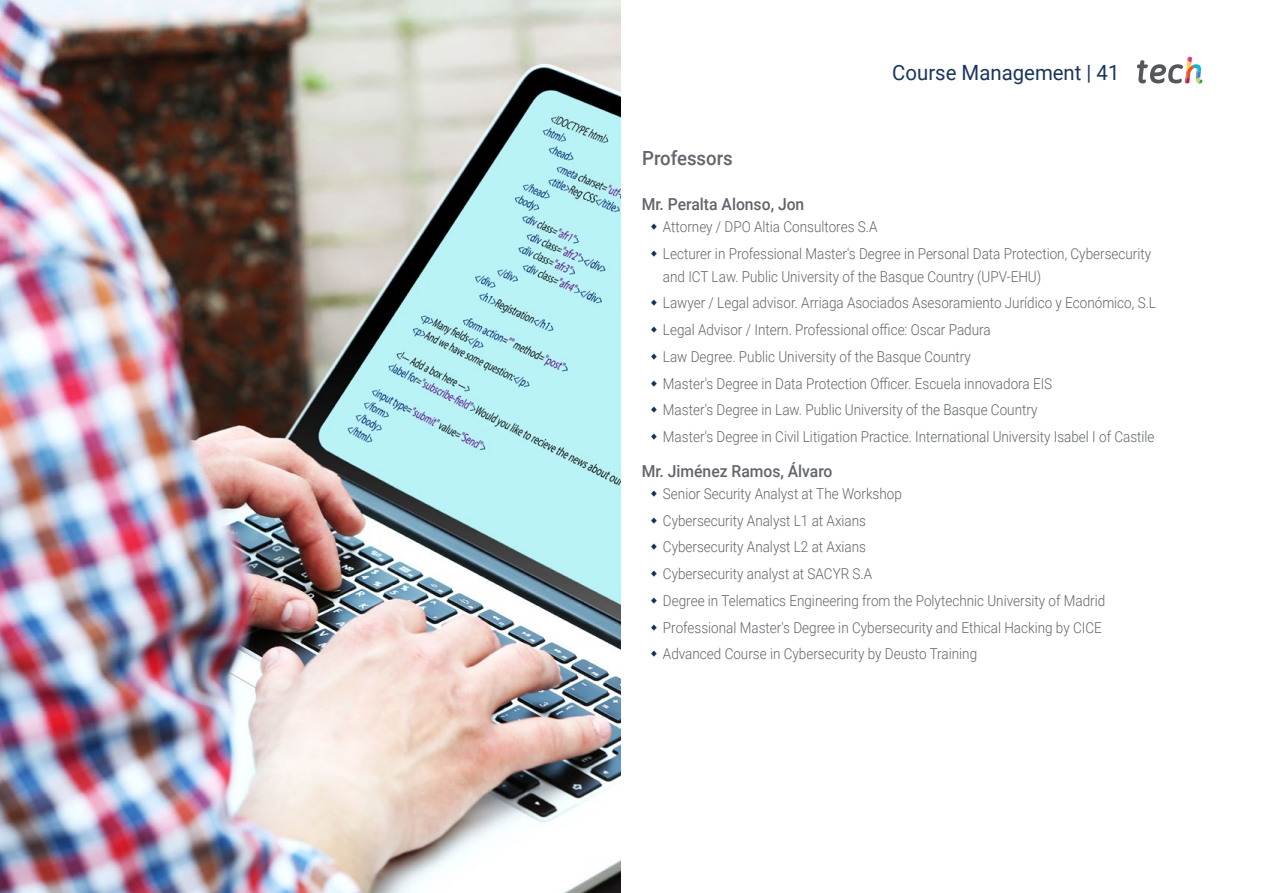
<style>
.page{position:relative;width:1263px;height:893px;background:#fff}
.page>*{position:absolute;margin:0;border:0;box-sizing:border-box;transform-origin:0 0}
.t1{font:21px "Roboto";color:#1a355c}
.t2{font:500 19.5px "Roboto";color:#61646a;scale:.95 1}
.t3{font:500 16.5px "Roboto";color:#61646a;scale:.95 1}
.t4{font:300 15px/26.7px "Roboto";color:#61646a;scale:.9 1}
</style>
<div class="page">
<img style="left:0;top:0;width:621px;height:893px">
<svg style="left:1137px;top:57px;width:65px;height:27px"></svg>
<h1 class="t1" style="left:892px;top:57px;width:229px">Course Management | 41</h1>
<h2 class="t2" style="left:642px;top:144px;width:97px">Professors</h2>
<p class="t3" style="left:642px;top:193px;width:173px">Mr. Peralta Alonso, Jon</p>
<p class="t4" style="left:663px;top:213px;width:544px">Attorney / DPO Altia Consultores S.A<br>Lecturer in Professional Master's Degree in Personal Data Protection, Cybersecurity</p>
<p class="t4" style="left:663px;top:262px;width:549px">and ICT Law. Public University of the Basque Country (UPV-EHU)<br>Lawyer / Legal advisor. Arriaga Asociados Asesoramiento Jurídico y Económico, S.L Legal Advisor / Intern. Professional office: Oscar Padura<br>Law Degree. Public University of the Basque Country<br>Master's Degree in Data Protection Officer. Escuela innovadora EIS<br>Master's Degree in Law. Public University of the Basque Country<br>Master's Degree in Civil Litigation Practice. International University Isabel I of Castile</p>
<p class="t3" style="left:642px;top:459px;width:202px">Mr. Jiménez Ramos, Álvaro</p>
<p class="t4" style="left:663px;top:480px;width:493px">Senior Security Analyst at The Workshop<br>Cybersecurity Analyst L1 at Axians<br>Cybersecurity Analyst L2 at Axians<br>Cybersecurity analyst at SACYR S.A<br>Degree in Telematics Engineering from the Polytechnic University of Madrid Professional Master's Degree in Cybersecurity and Ethical Hacking by CICE Advanced Course in Cybersecurity by Deusto Training</p>
</div>
